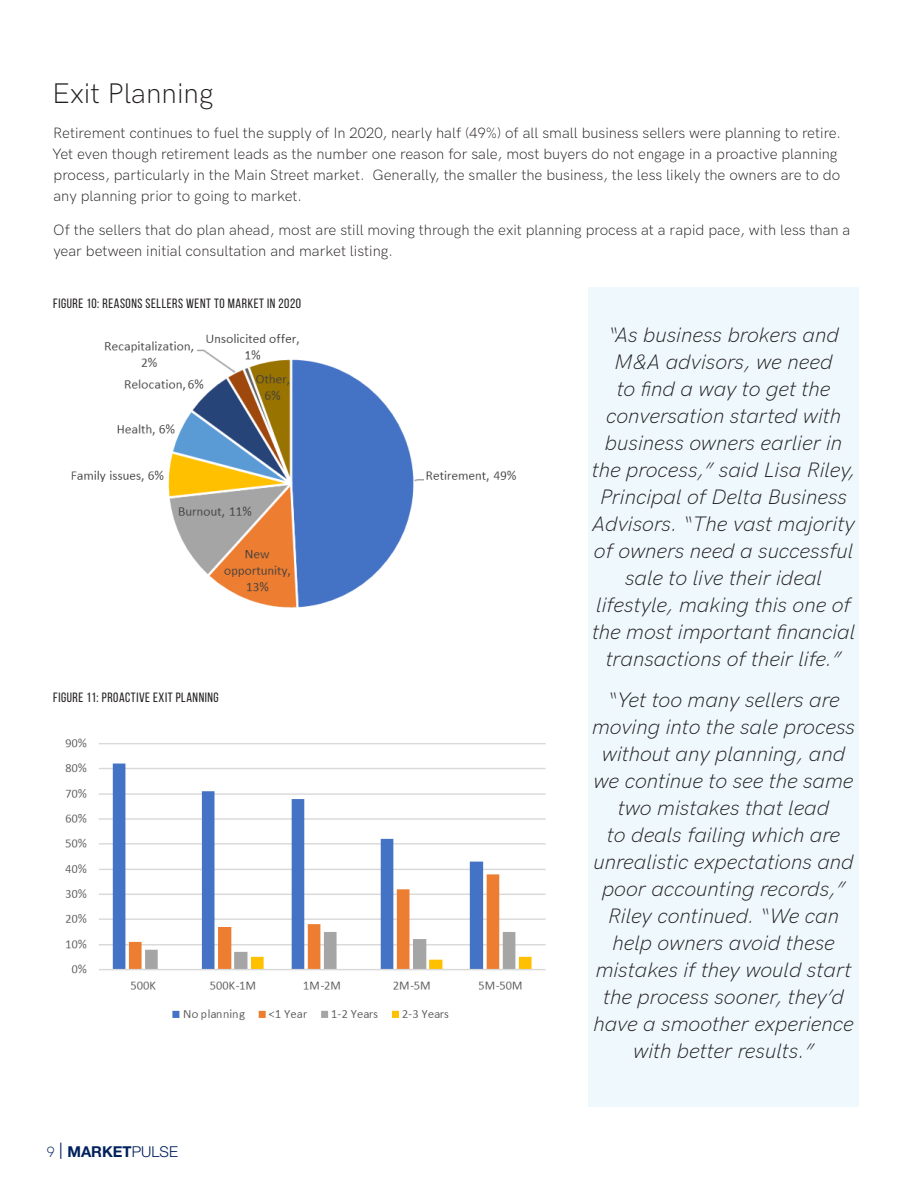
<style>
.page{position:relative;width:918px;height:1188px;background:#fff}
.page>*{position:absolute;margin:0;border:0;box-sizing:border-box;transform-origin:0 0}
.t1{font:300 28.5px "HK Grotesk";color:#231f20}
.t2{font:italic 300 21px/27px "HK Grotesk";color:#231f20;text-align:center}
.t3{font:300 15px/21px "HK Grotesk";color:#231f20}
.t4{font:700 15px "Helvetica Neue LT Std";color:#00215c}
.body{font:13.5px "Bebas Neue";letter-spacing:.04em;color:#231f20}
.s1{font-family:"HK Grotesk";font-weight:300}
.s2{font-family:"Bebas Neue";font-weight:400;font-size:20.7px}
.s3{font-weight:300}
</style>
<div class="page">
<img style="left:71px;top:334px;width:446px;height:274px">
<img style="left:65px;top:738px;width:481px;height:283px">
<div style="left:589px;top:287px;width:270px;height:820px;background:#eef8fd"></div>
<p class="t1" style="left:52px;top:72px;width:163px">Exit Planning</p>
<p class="t3" style="left:52px;top:121px;width:791px">Retirement continues to fuel the supply of In 2020, nearly half (49%) of all small business sellers were planning to retire.<br>Yet even though retirement leads as the number one reason for sale, most buyers do not engage in a proactive planning process, particularly in the Main Street market. Generally, the smaller the business, the less likely the owners are to do any planning prior to going to market.</p>
<p class="t3" style="left:53px;top:218px;width:799px">Of the sellers that do plan ahead, most are still moving through the exit planning process at a rapid pace, with less than a year between initial consultation and market listing.</p>
<p class="body" style="left:53px;top:296px;width:249px">FIGURE 10: REASONS SELLERS WENT TO MARKET IN 2020</p>
<p class="body" style="left:53px;top:690px;width:167px">FIGURE 11: PROACTIVE EXIT PLANNING</p>
<p class="t4" style="left:46px;top:1142px;width:133px"><span class="s1">9</span> <span class="s2">|</span> MARKET<span class="s3">PULSE</span></p>
<p class="t2" style="left:592px;top:320px;width:265px">“As business brokers and<br>M&amp;A advisors, we need<br>to find a way to get the conversation started with business owners earlier in the process,” said Lisa Riley,<br>Principal of Delta Business<br>Advisors. “The vast majority of owners need a successful sale to live their ideal lifestyle, making this one of the most important financial transactions of their life.”</p>
<p class="t2" style="left:592px;top:685px;width:265px">“Yet too many sellers are moving into the sale process without any planning, and we continue to see the same two mistakes that lead<br>to deals failing which are unrealistic expectations and poor accounting records,”<br>Riley continued. “We can help owners avoid these mistakes if they would start the process sooner, they’d have a smoother experience with better results.”</p>
</div>
